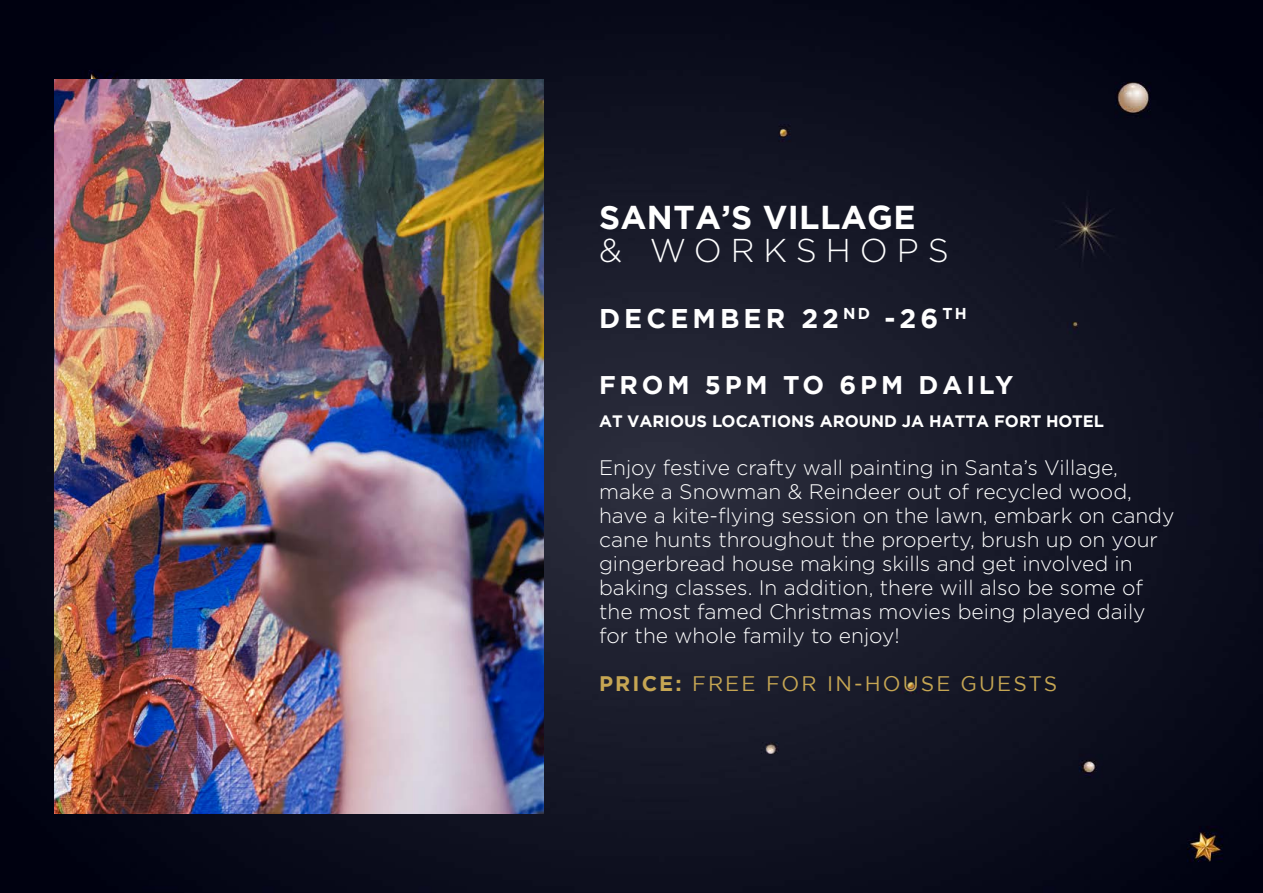
<style>
.page{position:relative;width:1263px;height:893px;background:#fff}
.page>*{position:absolute;margin:0;border:0;box-sizing:border-box;transform-origin:0 0}
.t1{font:700 33px "Gotham";letter-spacing:.01em;color:#fff}
.t2{font:300 33px "Gotham";letter-spacing:.27em;color:#fff}
.t3{font:700 27px "Gotham";letter-spacing:.15em;color:#fff}
.t4{font:700 25.5px "Gotham";letter-spacing:.15em;color:#fff}
.t5{font:300 21px/24px "Gotham";color:#fff}
.t6{font:21px "Gotham";letter-spacing:.1em;color:#c6a653}
.t7{font:700 16.5px "Gotham";color:#fff}
.s1{font-weight:700}
</style>
<div class="page">
<img style="left:0;top:0;width:1263px;height:893px">
<img style="left:54px;top:79px;width:489px;height:735px">
<h1 class="t1" style="left:599px;top:195px;width:318px">SANTA’S VILLAGE</h1>
<h1 class="t2" style="left:599px;top:229px;width:351px">&amp; WORKSHOPS</h1>
<p class="t3" style="left:599px;top:300px;width:369px">DECEMBER 22<sup>ND</sup> -26<sup>TH</sup></p>
<p class="t4" style="left:599px;top:368px;width:416px">FROM 5PM TO 6PM DAILY</p>
<p class="t7" style="left:599px;top:410px;width:506px">AT VARIOUS LOCATIONS AROUND JA HATTA FORT HOTEL</p>
<p class="t5" style="left:599px;top:455px;width:577px">Enjoy festive crafty wall painting in Santa’s Village, make a Snowman &amp; Reindeer out of recycled wood, have a kite-flying session on the lawn, embark on candy cane hunts throughout the property, brush up on your gingerbread house making skills and get involved in baking classes. In addition, there will also be some of the most famed Christmas movies being played daily for the whole family to enjoy!</p>
<p class="t6" style="left:599px;top:670px;width:460px"><span class="s1">PRICE:</span> FREE FOR IN-HOUSE GUESTS</p>
</div>
